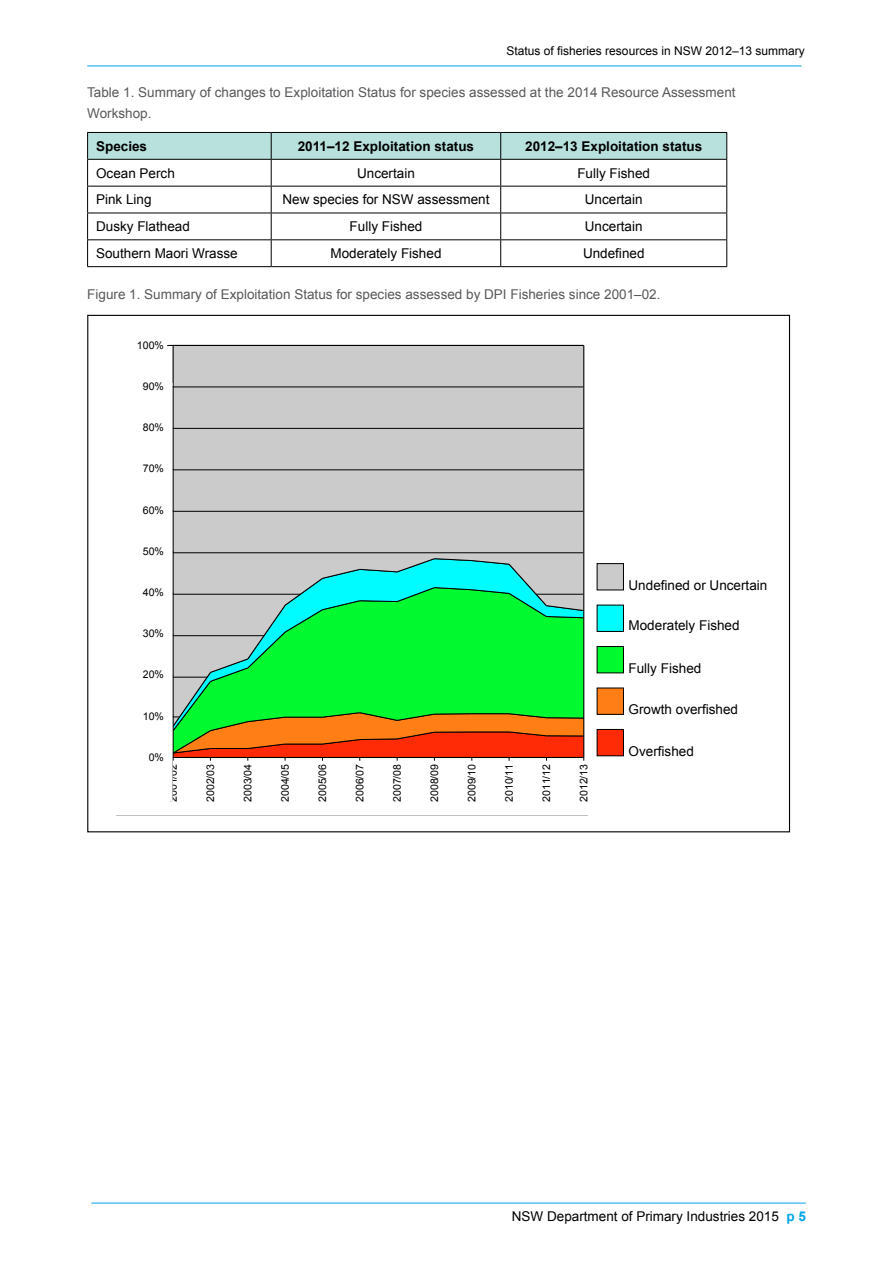
<style>
.page{position:relative;width:893px;height:1263px;background:#fff}
.page>*{position:absolute;margin:0;border:0;box-sizing:border-box;transform-origin:0 0}
.table_text{font:13.5px "Arial";color:#000}
.t1{font:13.5px/21px "Arial";color:#58595b}
.table_text-2{font:700 13.5px "Arial";color:#000}
.t2{font:12px "Arial";color:#000}
.t3{font:10.65px "Arial";color:#000}
.t4{font:10.5px "Arial";letter-spacing:-.005em;color:#000}
.t5{font:9.9px "Arial";color:#000}
.s1{font-weight:700;color:#00a5e6}
</style>
<div class="page">
<hr style="left:91px;top:1203px;width:715px;height:1px;background:#00a5e6">
<hr style="left:87px;top:66px;width:715px;height:1px;background:#00a5e6">
<svg style="left:87px;top:132px;width:640px;height:134px"></svg>
<hr style="left:87px;top:266px;width:184px;height:1px;background:#000">
<hr style="left:271px;top:266px;width:230px;height:1px;background:#000">
<hr style="left:501px;top:266px;width:226px;height:1px;background:#000">
<div style="left:169px;top:344px;width:416px;height:417px;background:#cbcbcb"></div>
<hr style="left:167px;top:345px;width:416px;height:1px;background:#000">
<hr style="left:167px;top:387px;width:416px;height:1px;background:#000">
<hr style="left:167px;top:428px;width:416px;height:1px;background:#000">
<hr style="left:167px;top:469px;width:416px;height:1px;background:#000">
<hr style="left:167px;top:511px;width:416px;height:1px;background:#000">
<svg style="left:173px;top:551px;width:411px;height:210px"></svg>
<hr style="left:167px;top:757px;width:416px;height:1px;background:#000">
<hr style="left:536px;top:594px;width:47px;height:1px;background:#000">
<div style="left:597px;top:564px;width:26px;height:26px;background:#cbcbcb"></div>
<div style="left:597px;top:563px;width:27px;height:27px;border:1px solid #000"></div>
<div style="left:597px;top:605px;width:26px;height:26px;background:#00fcff"></div>
<div style="left:597px;top:605px;width:27px;height:27px;border:1px solid #000"></div>
<div style="left:597px;top:646px;width:26px;height:27px;background:#00fa30"></div>
<div style="left:597px;top:646px;width:27px;height:27px;border:1px solid #000"></div>
<div style="left:597px;top:688px;width:26px;height:26px;background:#ff7e15"></div>
<div style="left:597px;top:688px;width:27px;height:27px;border:1px solid #000"></div>
<div style="left:597px;top:729px;width:26px;height:27px;background:#ff2b06"></div>
<div style="left:597px;top:729px;width:27px;height:27px;border:1px solid #000"></div>
<div style="left:167px;top:383px;width:6px;height:418px;background:#fff"></div>
<p class="t2" style="left:507px;top:43px;width:300px">Status of fisheries resources in NSW 2012–13 summary</p>
<p class="t1" style="left:87px;top:81px;width:650px">Table 1. Summary of changes to Exploitation Status for species assessed at the 2014 Resource Assessment<br>Workshop.</p>
<p class="table_text-2" style="left:96px;top:137px;width:53px">Species</p>
<p class="table_text-2" style="left:298px;top:137px;width:178px">2011–12 Exploitation status</p>
<p class="table_text-2" style="left:525px;top:137px;width:179px">2012–13 Exploitation status</p>
<p class="table_text" style="left:96px;top:164px;width:80px">Ocean Perch</p>
<p class="table_text" style="left:357px;top:164px;width:59px">Uncertain</p>
<p class="table_text" style="left:577px;top:164px;width:74px">Fully Fished</p>
<p class="table_text" style="left:96px;top:191px;width:57px">Pink Ling</p>
<p class="table_text" style="left:282px;top:191px;width:209px">New species for NSW assessment</p>
<p class="table_text" style="left:585px;top:191px;width:59px">Uncertain</p>
<p class="table_text" style="left:96px;top:218px;width:95px">Dusky Flathead</p>
<p class="table_text" style="left:350px;top:218px;width:74px">Fully Fished</p>
<p class="table_text" style="left:585px;top:218px;width:59px">Uncertain</p>
<p class="table_text" style="left:96px;top:245px;width:143px">Southern Maori Wrasse</p>
<p class="table_text" style="left:330px;top:245px;width:113px">Moderately Fished</p>
<p class="table_text" style="left:583px;top:245px;width:63px">Undefined</p>
<p class="t1" style="left:87px;top:284px;width:575px">Figure 1. Summary of Exploitation Status for species assessed by DPI Fisheries since 2001–02.</p>
<p class="t4" style="left:137px;top:338px;width:29px">100%</p>
<p class="t4" style="left:143px;top:379px;width:23px">90%</p>
<p class="t4" style="left:143px;top:421px;width:23px">80%</p>
<p class="t4" style="left:143px;top:462px;width:23px">70%</p>
<p class="t4" style="left:143px;top:503px;width:23px">60%</p>
<p class="t4" style="left:143px;top:544px;width:23px">50%</p>
<p class="t4" style="left:143px;top:585px;width:23px">40%</p>
<p class="t4" style="left:143px;top:627px;width:23px">30%</p>
<p class="t4" style="left:143px;top:668px;width:23px">20%</p>
<p class="t4" style="left:143px;top:709px;width:23px">10%</p>
<p class="t4" style="left:149px;top:750px;width:17px">0%</p>
<p class="t3" style="left:166px;top:802px;width:40px;rotate:-90deg">2001/02</p>
<p class="t3" style="left:203px;top:802px;width:40px;rotate:-90deg">2002/03</p>
<p class="t3" style="left:241px;top:802px;width:40px;rotate:-90deg">2003/04</p>
<p class="t3" style="left:278px;top:802px;width:40px;rotate:-90deg">2004/05</p>
<p class="t3" style="left:315px;top:802px;width:40px;rotate:-90deg">2005/06</p>
<p class="t3" style="left:353px;top:802px;width:40px;rotate:-90deg">2006/07</p>
<p class="t3" style="left:390px;top:802px;width:40px;rotate:-90deg">2007/08</p>
<p class="t3" style="left:427px;top:802px;width:40px;rotate:-90deg">2008/09</p>
<p class="t3" style="left:465px;top:802px;width:40px;rotate:-90deg">2009/10</p>
<p class="t3" style="left:502px;top:802px;width:40px;rotate:-90deg">2010/11</p>
<p class="t3" style="left:539px;top:802px;width:40px;rotate:-90deg">2011/12</p>
<p class="t3" style="left:577px;top:802px;width:40px;rotate:-90deg">2012/13</p>
<p class="table_text" style="left:629px;top:576px;width:140px">Undefined or Uncertain</p>
<p class="table_text" style="left:629px;top:617px;width:113px">Moderately Fished</p>
<p class="table_text" style="left:629px;top:659px;width:74px">Fully Fished</p>
<p class="table_text" style="left:629px;top:700px;width:111px">Growth overfished</p>
<p class="table_text" style="left:629px;top:742px;width:67px">Overfished</p>
<p class="t5" style="left:615px;top:702px;width:49px">Overfished</p>
<p class="table_text" style="left:512px;top:1207px;width:296px">NSW Department of Primary Industries 2015 <span class="s1">p 5</span></p>
</div>
